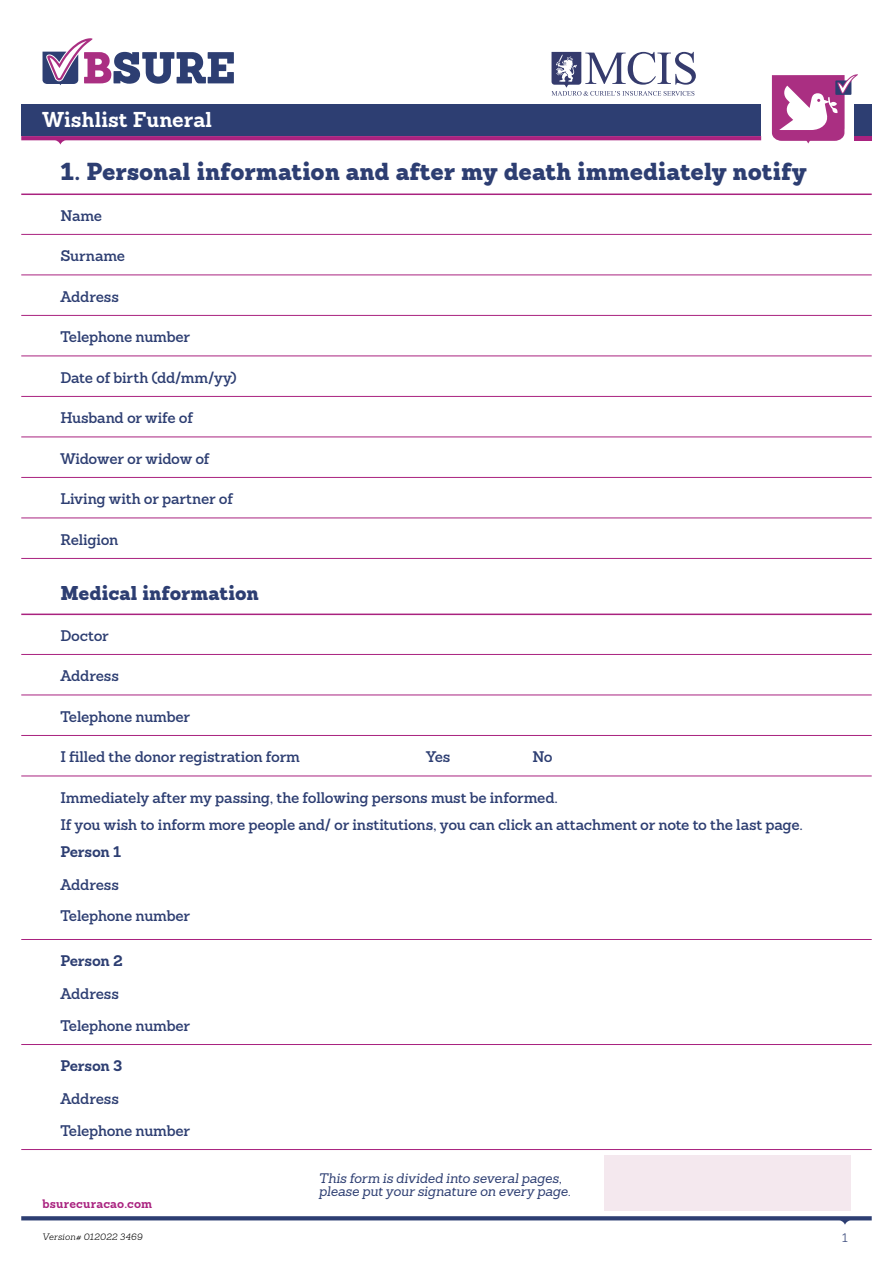
<style>
.page{position:relative;width:893px;height:1263px;background:#fff}
.page>*{position:absolute;margin:0;border:0;box-sizing:border-box;transform-origin:0 0}
.t1{font:900 24px "Sanchez";color:#2d3e72}
.t2{font:700 21px "Sanchez";color:#fff}
.t3{font:900 19.5px "Sanchez";color:#2d3e72}
.t4{font:600 15px/31.5px "Sanchez";letter-spacing:-.015em;color:#2d3e72}
.t5{font:700 15px "Sanchez";letter-spacing:-.015em;color:#2d3e72}
.t6{font:italic 13.5px/13.5px "Sanchez";letter-spacing:-.015em;color:#2d3e72}
.t7{font:700 12px "Sanchez";letter-spacing:.015em;color:#a9227f}
.t8{font:300 12px "Sanchez";color:#2d3e72}
.t9{font:italic 300 9px "Sanchez";letter-spacing:.025em;color:#000}
</style>
<div class="page">
<svg style="left:21px;top:1216px;width:851px;height:9px"></svg>
<svg style="left:21px;top:136px;width:740px;height:9px"></svg>
<hr style="left:21px;top:194px;width:851px;height:1px;background:#a9227f">
<hr style="left:21px;top:234px;width:851px;height:1px;background:#a9227f">
<hr style="left:21px;top:275px;width:851px;height:1px;background:#a9227f">
<hr style="left:21px;top:315px;width:851px;height:1px;background:#a9227f">
<hr style="left:21px;top:356px;width:851px;height:1px;background:#a9227f">
<hr style="left:21px;top:396px;width:851px;height:1px;background:#a9227f">
<hr style="left:21px;top:437px;width:851px;height:1px;background:#a9227f">
<hr style="left:21px;top:477px;width:851px;height:1px;background:#a9227f">
<hr style="left:21px;top:518px;width:851px;height:1px;background:#a9227f">
<hr style="left:21px;top:558px;width:851px;height:1px;background:#a9227f">
<hr style="left:21px;top:614px;width:851px;height:1px;background:#a9227f">
<hr style="left:21px;top:654px;width:851px;height:1px;background:#a9227f">
<hr style="left:21px;top:695px;width:851px;height:1px;background:#a9227f">
<hr style="left:21px;top:735px;width:851px;height:1px;background:#a9227f">
<hr style="left:21px;top:776px;width:851px;height:1px;background:#a9227f">
<hr style="left:21px;top:939px;width:851px;height:1px;background:#a9227f">
<hr style="left:21px;top:1044px;width:851px;height:1px;background:#a9227f">
<hr style="left:21px;top:1149px;width:851px;height:1px;background:#a9227f">
<hr style="left:855px;top:136px;width:17px;height:4px;background:#a9227f">
<div style="left:604px;top:1155px;width:246px;height:56px;background:#f4e8ee"></div>
<svg style="left:43px;top:38px;width:191px;height:47px"></svg>
<svg style="left:551px;top:52px;width:145px;height:44px"></svg>
<div style="left:21px;top:105px;width:740px;height:31px;background:#2d3e72"></div>
<div style="left:855px;top:105px;width:17px;height:31px;background:#2d3e72"></div>
<svg style="left:772px;top:74px;width:86px;height:70px"></svg>
<h2 class="t2" style="left:43px;top:105px;width:171px">Wishlist Funeral</h2>
<h1 class="t1" style="left:60px;top:155px;width:748px">1. Personal information and after my death immediately notify</h1>
<p class="t4" style="left:60px;top:199px;width:43px">Name</p>
<p class="t4" style="left:60px;top:240px;width:66px">Surname</p>
<p class="t4" style="left:60px;top:280px;width:60px">Address</p>
<p class="t4" style="left:60px;top:321px;width:131px">Telephone number</p>
<p class="t4" style="left:60px;top:361px;width:178px">Date of birth (dd/mm/yy)</p>
<p class="t4" style="left:60px;top:402px;width:134px">Husband or wife of</p>
<p class="t4" style="left:60px;top:442px;width:151px">Widower or widow of</p>
<p class="t4" style="left:60px;top:483px;width:174px">Living with or partner of</p>
<p class="t4" style="left:60px;top:523px;width:60px">Religion</p>
<h3 class="t3" style="left:60px;top:579px;width:200px">Medical information</h3>
<p class="t4" style="left:60px;top:619px;width:50px">Doctor</p>
<p class="t4" style="left:60px;top:660px;width:60px">Address</p>
<p class="t4" style="left:60px;top:700px;width:131px">Telephone number</p>
<p class="t4" style="left:60px;top:741px;width:241px">I filled the donor registration form</p>
<p class="t4" style="left:60px;top:784px;width:744px;line-height:27px">Immediately after my passing, the following persons must be informed.<br>If you wish to inform more people and/ or institutions, you can click an attachment or note to the last page.</p>
<p class="t5" style="left:60px;top:841px;width:62px">Person 1</p>
<p class="t4" style="left:60px;top:868px;width:131px">Address<br>Telephone number</p>
<p class="t5" style="left:60px;top:951px;width:64px">Person 2</p>
<p class="t4" style="left:60px;top:978px;width:131px">Address<br>Telephone number</p>
<p class="t5" style="left:60px;top:1056px;width:63px">Person 3</p>
<p class="t4" style="left:60px;top:1083px;width:131px">Address<br>Telephone number</p>
<p class="t4" style="left:426px;top:741px;width:26px">Yes</p>
<p class="t4" style="left:532px;top:741px;width:22px">No</p>
<p class="t6" style="left:319px;top:1171px;width:253px">This form is divided into several pages, please put your signature on every page.</p>
<p class="t7" style="left:43px;top:1195px;width:111px">bsurecuracao.com</p>
<p class="t9" style="left:43px;top:1231px;width:102px">Version# 012022 3469</p>
<p class="t8" style="left:842px;top:1230px;width:7px">1</p>
</div>
